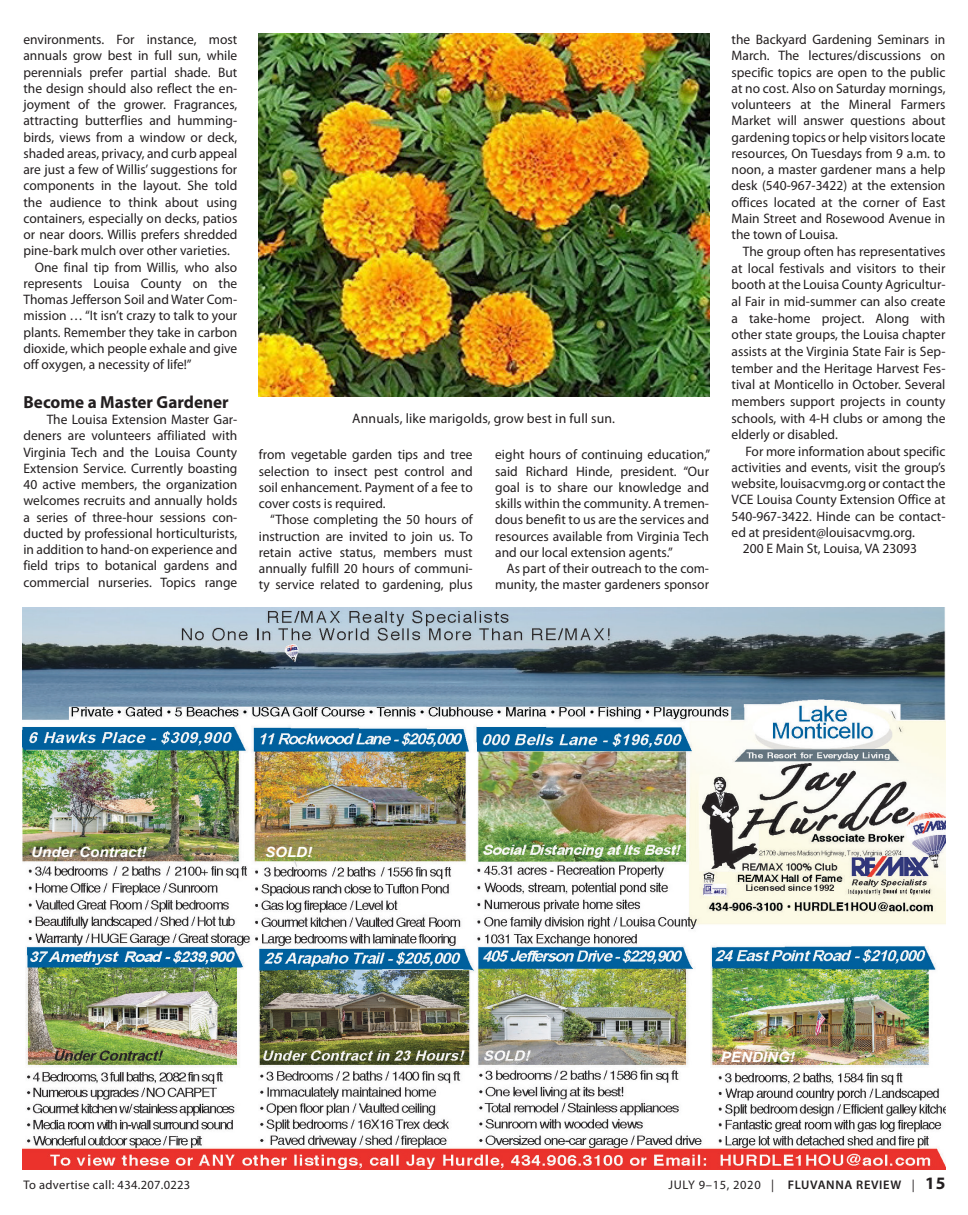
<style>
.page{position:relative;width:968px;height:1215px;background:#fff}
.page>*{position:absolute;margin:0;border:0;box-sizing:border-box;transform-origin:0 0}
.Body_Copy{font:700 17.5px "Myriad Pro";color:#231f20}
.t1{font:italic 700 14.12px "Arial";color:#fff;scale:1.07 1}
.Body_Copy-2{font:13.75px/16.2px "Myriad Pro";color:#231f20;text-align:justify}
.t2{font:12.5px "Myriad Pro";letter-spacing:.05em;color:#231f20}
.t3{font:12.5px "Myriad Pro";letter-spacing:.025em;color:#231f20}
.s1{font-weight:600}
.s2{font-weight:700;font-size:17.5px}
</style>
<div class="page">
<img style="left:259px;top:34px;width:450px;height:363px">
<img style="left:22px;top:608px;width:923px;height:562px">
<p class="Body_Copy-2" style="left:23px;top:31px;width:215px">environments. For instance, most annuals grow best in full sun, while perennials prefer partial shade. But the design should also reflect the en&shy;joyment of the grower. Fragrances, attracting butterflies and humming&shy;birds, views from a window or deck, shaded areas, privacy, and curb appeal are just a few of Willis’ suggestions for components in the layout. She told the audience to think about using containers, especially on decks, patios or near doors. Willis prefers shredded pine-bark mulch over other varieties.</p>
<p class="Body_Copy-2" style="left:23px;top:259px;width:215px;text-indent:11px">One final tip from Willis, who also represents Louisa County on the Thomas Jefferson Soil and Water Com&shy;mission … “It isn’t crazy to talk to your plants. Remember they take in carbon dioxide, which people exhale and give off oxygen, a necessity of life!”</p>
<p class="Body_Copy" style="left:23px;top:391px;width:207px">Become a Master Gardener</p>
<p class="Body_Copy-2" style="left:23px;top:411px;width:215px;text-indent:23px">The Louisa Extension Master Gar&shy;deners are volunteers affiliated with Virginia Tech and the Louisa County Extension Service. Currently boasting 40 active members, the organization welcomes recruits and annually holds a series of three-hour sessions con&shy;ducted by professional horticulturists, in addition to hand-on experience and field trips to botanical gardens and commercial nurseries. Topics range</p>
<p class="Body_Copy-2" style="left:352px;top:410px;width:264px">Annuals, like marigolds, grow best in full sun.</p>
<p class="Body_Copy-2" style="left:259px;top:446px;width:215px">from vegetable garden tips and tree selection to insect pest control and soil enhancement. Payment of a fee to cover costs is required.</p>
<p class="Body_Copy-2" style="left:259px;top:512px;width:215px;text-indent:11px">“Those completing the 50 hours of instruction are invited to join us. To retain active status, members must annually fulfill 20 hours of communi&shy;ty service related to gardening, plus</p>
<p class="Body_Copy-2" style="left:495px;top:447px;width:216px">eight hours of continuing education,” said Richard Hinde, president. “Our goal is to share our knowledge and skills within the community. A tremen&shy;dous benefit to us are the services and resources available from Virginia Tech and our local extension agents.”</p>
<p class="Body_Copy-2" style="left:495px;top:560px;width:215px;text-align:right">As part of their outreach to the com&shy;munity, the master gardeners sponsor</p>
<p class="Body_Copy-2" style="left:731px;top:31px;width:215px">the Backyard Gardening Seminars in March. The lectures/discussions on specific topics are open to the public at no cost. Also on Saturday mornings, volunteers at the Mineral Farmers Market will answer questions about gardening topics or help visitors locate resources, On Tuesdays from 9 a.m. to noon, a master gardener mans a help desk (540-967-3422) at the extension offices located at the corner of East Main Street and Rosewood Avenue in the town of Louisa.</p>
<p class="Body_Copy-2" style="left:731px;top:243px;width:215px;line-height:16.8px;text-indent:11px">The group often has representatives at local festivals and visitors to their booth at the Louisa County Agricultur&shy;al Fair in mid-summer can also create a take-home project. Along with other state groups, the Louisa chapter assists at the Virginia State Fair is Sep&shy;tember and the Heritage Harvest Fes&shy;tival at Monticello in October. Several members support projects in county schools, with 4-H clubs or among the elderly or disabled.</p>
<p class="Body_Copy-2" style="left:731px;top:443px;width:215px;text-indent:14px">For more information about specific activities and events, visit the group’s website, louisacvmg.org or contact the VCE Louisa County Extension Office at 540-967-3422. Hinde can be contact&shy;ed at president@louisacvmg.org.</p>
<p class="Body_Copy-2" style="left:742px;top:540px;width:176px">200 E Main St, Louisa, VA 23093</p>
<p class="t1" style="left:31px;top:843px;width:109px">Under Contract!</p>
<p class="t1" style="left:265px;top:843px;width:46px">SOLD!</p>
<p class="t1" style="left:720px;top:1048px;width:71px">PENDING!</p>
<p class="t3" style="left:23px;top:1177px;width:168px">To advertise call: 434.207.0223</p>
<p class="t2" style="left:668px;top:1177px;width:278px">JULY 9–15, 2020 | <span class="s1">FLUVANNA REVIEW</span> | <span class="s2">15</span></p>
</div>
